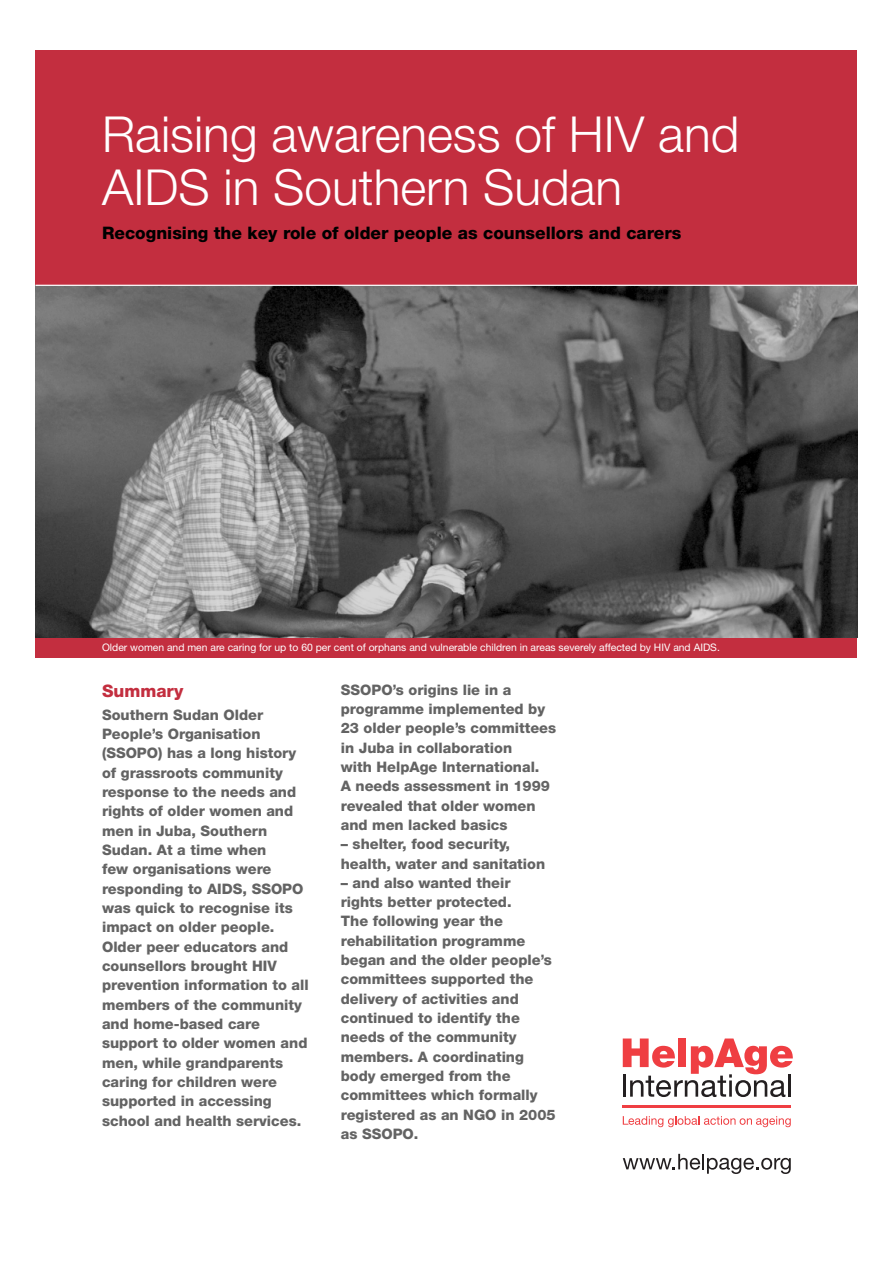
<style>
.page{position:relative;width:893px;height:1263px;background:#fff}
.page>*{position:absolute;margin:0;border:0;box-sizing:border-box;transform-origin:0 0}
.t1{font:300 49.65px/52.5px "Helvetica Neue";color:#fff}
.t2{font:800 17.25px "Helvetica Neue LT Std";color:#000}
.t3{font:800 17.25px "Helvetica Neue LT Std";color:#c32e3f}
.t4{font:800 14.55px/19.4px "Helvetica Neue LT Std";color:#636363}
.t5{font:10.35px "Helvetica Neue LT Std";color:#fff}
</style>
<div class="page">
<div style="left:36px;top:637px;width:821px;height:21px;background:#c32e3f"></div>
<div style="left:36px;top:51px;width:821px;height:234px;background:#c32e3f"></div>
<img style="left:36px;top:286px;width:821px;height:351px">
<hr style="left:622px;top:1105px;width:169px;height:3px;background:#ef3e42">
<svg style="left:622px;top:1039px;width:170px;height:58px"></svg>
<svg style="left:622px;top:1116px;width:168px;height:11px"></svg>
<svg style="left:622px;top:1154px;width:168px;height:20px"></svg>
<h1 class="t1" style="left:102px;top:113px;width:638px">Raising awareness of HIV and<br>AIDS in Southern Sudan</h1>
<p class="t2" style="left:102px;top:226px;width:580px">Recognising the key role of older people as counsellors and carers</p>
<p class="t5" style="left:102px;top:643px;width:619px">Older women and men are caring for up to 60 per cent of orphans and vulnerable children in areas severely affected by HIV and AIDS.</p>
<p class="t3" style="left:102px;top:683px;width:83px">Summary</p>
<p class="t4" style="left:102px;top:706px;width:208px">Southern Sudan Older<br>People’s Organisation (SSOPO) has a long history of grassroots community response to the needs and rights of older women and men in Juba, Southern<br>Sudan. At a time when<br>few organisations were responding to AIDS, SSOPO was quick to recognise its impact on older people.<br>Older peer educators and counsellors brought HIV prevention information to all members of the community and home-based care support to older women and men, while grandparents caring for children were supported in accessing school and health services.</p>
<p class="t4" style="left:341px;top:681px;width:217px">SSOPO’s origins lie in a programme implemented by<br>23 older people’s committees in Juba in collaboration<br>with HelpAge International.<br>A needs assessment in 1999 revealed that older women and men lacked basics</p>
<p class="t4" style="left:341px;top:836px;width:206px">– shelter, food security, health, water and sanitation</p>
<p class="t4" style="left:341px;top:874px;width:216px">– and also wanted their rights better protected.<br>The following year the rehabilitation programme began and the older people’s committees supported the delivery of activities and continued to identify the needs of the community members. A coordinating body emerged from the committees which formally registered as an NGO in 2005 as SSOPO.</p>
</div>
